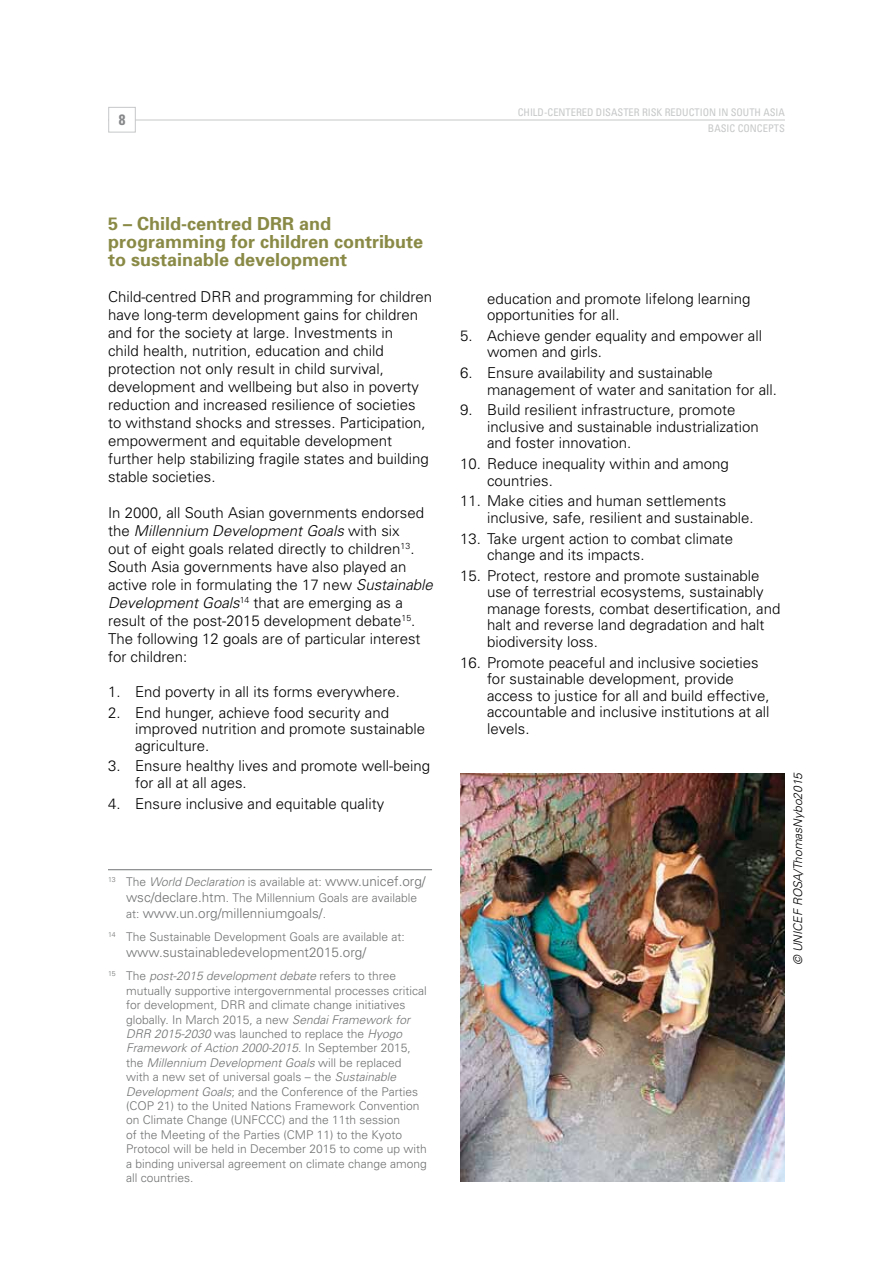
<style>
.page{position:relative;width:893px;height:1263px;background:#fff}
.page>*{position:absolute;margin:0;border:0;box-sizing:border-box;transform-origin:0 0}
.t1{font:700 18px/18px "Univers";color:#8a8a47}
.t2{font:300 15px/16.5px "Univers";color:#000}
.t3{font:700 condensed 15px "Univers";color:#87888a}
.t4{font:300 13.5px "Univers";color:#707172}
.t5{font:300 12px/14.4px "Univers";color:#707172}
.t6{font:italic 300 12px "Univers";color:#000}
.t7{font:condensed 10.5px/15.8px "Univers";color:#c6c7c8}
.s1{font-style:italic}
.s2{font-size:13.5px}
.s3{font-size:12px}
</style>
<div class="page">
<hr style="left:108px;top:120px;width:677px;height:1px;background:#c6c7c8">
<div style="left:108px;top:107px;width:28px;height:25px;background:#fff;border:1px solid #c6c7c8"></div>
<hr style="left:108px;top:869px;width:324px;height:1px;background:#707172">
<img style="left:460px;top:773px;width:325px;height:409px">
<p class="t3" style="left:119px;top:110px;width:8px">8</p>
<p class="t7" style="left:708px;top:105px;width:79px;text-indent:-190px">CHILD-CENTERED D ISASTER RISK REDUCTION IN SOUTH ASIA<br>BASI C CON CEPTS</p>
<p class="t1" style="left:108px;top:215px;width:317px">5 – Child-centred DRR and programming for children contribute to sustainable development</p>
<p class="t2" style="left:108px;top:289px;width:104px">Child-centred DRR</p>
<p class="t2" style="left:108px;top:288px;width:326px;line-height:18px;text-indent:128px">and programming for children have long-term development gains for children and for the society at large. I nvestments in<br>child health, nutrition, education and child protection not only result in child survival, development and wellbeing but also in poverty reduction and increased resilience of societies to withstand shocks and stresses. Participation, empowerment and equitable development further help stabilizing fragile states and building stable societies.</p>
<p class="t2" style="left:108px;top:504px;width:326px;line-height:18px">I n 2000, all South Asian governments endorsed the <span class="s1">Millennium Development Goals</span> with six<br>out of eight goals related directly to children<sup>13</sup>.<br>South Asia governments have also played an active role in formulating the 17 new <span class="s1">Sustainable Development Goals</span><sup>14</sup> that are emerging as a result of the post-2015 development debate<sup>15</sup>.<br>The following 12 goals are of particular interest for children:</p>
<p class="t2" style="left:108px;top:683px;width:294px">1. E nd poverty in all its forms everywhere.</p>
<p class="t2" style="left:135px;top:704px;width:292px;text-indent:-27px">2. End hunger, achieve food security and improved nutrition and promote sustainable agriculture.</p>
<p class="t2" style="left:135px;top:758px;width:297px;text-indent:-27px">3. Ensure healthy lives and promote well-being for all at all ages.</p>
<p class="t2" style="left:108px;top:795px;width:278px">4. Ensure inclusive and equitable quality</p>
<p class="t5" style="left:126px;top:873px;width:301px;line-height:16.2px;text-indent:-18px"><sup>13</sup> The <span class="s1">World Declaration</span> is available at: <span class="s2">www.unicef.org/ wsc/declare.htm</span>. The Millennium Goals are available</p>
<p class="t4" style="left:126px;top:905px;width:202px"><span class="s3">at:</span> www.un.org/millenniumgoals/<span class="s3">.</span></p>
<p class="t5" style="left:108px;top:930px;width:298px"><sup>14</sup> The Sustainable Development Goals are available at:</p>
<p class="t4" style="left:126px;top:944px;width:242px">www.sustainabledevelopment2015.org/</p>
<p class="t5" style="left:126px;top:969px;width:302px;text-indent:-18px"><sup>15</sup> The <span class="s1">post-2015 development debate</span> refers to three mutually supportive intergovernmental processes critical for development, DRR</p>
<p class="t5" style="left:126px;top:998px;width:302px;text-indent:123px">and climate change initiatives globally. I n March 2015, a new <span class="s1">Sendai Framework for DRR 2015-2030</span> was launched to replace the <span class="s1">Hyogo Framework of Action 2000-2015</span>. I n September 2015, the <span class="s1">Millennium Development Goals</span> will be replaced with a new set of universal goals – the <span class="s1">Sustainable Development Goals</span>; and the Conference of the Parties (COP 21) to the U nited Nations Framework Convention on Climate Change (UN FCCC) and the 11th session<br>of the Meeting of the Parties (CMP 11) to the Kyoto Protocol will be held in December 2015 to come up with a binding universal agreement on climate change among all countries.</p>
<p class="t2" style="left:487px;top:290px;width:265px">education and promote lifelong learning opportunities for all.</p>
<p class="t2" style="left:487px;top:327px;width:277px;text-indent:-27px">5. Achieve gender equality and empower all women and girls.</p>
<p class="t2" style="left:487px;top:365px;width:292px;text-indent:-27px">6. Ensure availability and sustainable management of water and sanitation for all.</p>
<p class="t2" style="left:487px;top:402px;width:273px;text-indent:-27px">9. Build resilient infrastructure, promote inclusive and sustainable industrialization and foster innovation.</p>
<p class="t2" style="left:487px;top:456px;width:243px;text-indent:-27px">10. Reduce inequality within and among countries.</p>
<p class="t2" style="left:487px;top:493px;width:268px;text-indent:-27px">11. Make cities and human settlements inclusive, safe, resilient and sustainable.</p>
<p class="t2" style="left:487px;top:530px;width:248px;text-indent:-27px">13. Take urgent action to combat climate change and its impacts.</p>
<p class="t2" style="left:487px;top:567px;width:295px;text-indent:-27px">15. Protect, restore and promote sustainable use of terrestrial ecosystems, sustainably manage forests, combat desertification, and halt and reverse land degradation and halt biodiversity loss.</p>
<p class="t2" style="left:487px;top:654px;width:284px;text-indent:-27px">16. Promote peaceful and inclusive societies for sustainable development, provide access to justice for all and build effective, accountable and inclusive institutions at all levels.</p>
<p class="t6" style="left:790px;top:965px;width:195px;rotate:-90deg">© UNICEF ROSA/ThomasNybo2015</p>
</div>
